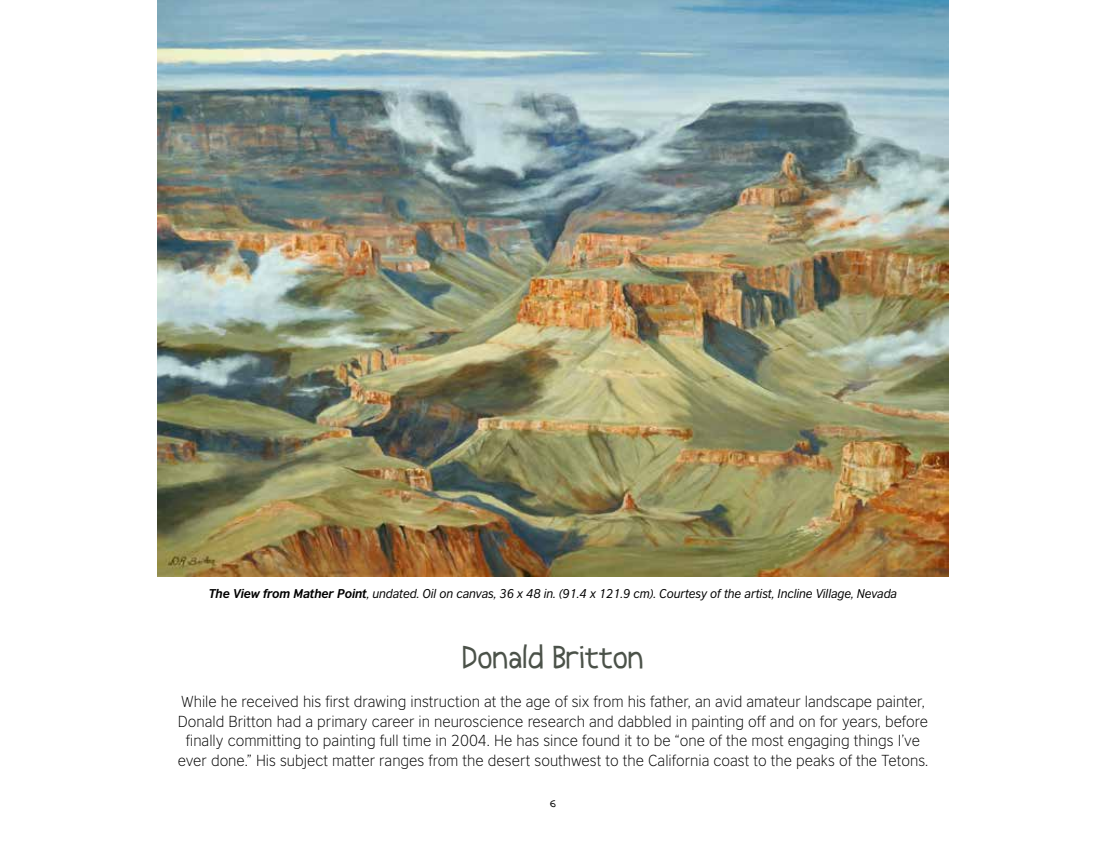
<style>
.page{position:relative;width:1106px;height:851px;background:#fff}
.page>*{position:absolute;margin:0;border:0;box-sizing:border-box;transform-origin:0 0}
.t1{font:31.5px "Abscissa";letter-spacing:.01em;color:#4b5249}
.t2{font:300 15px/19.5px "British Council Sans";color:#000;text-align:center}
.t3{font:italic 12px "British Council Sans";letter-spacing:-.01em;color:#000}
.t4{font:10.5px "Abscissa";color:#000}
.s1{font-weight:700}
</style>
<div class="page">
<img style="left:157px;top:0;width:791px;height:576px">
<p class="t3" style="left:209px;top:586px;width:690px"><span class="s1">The View from Mather Point</span>, undated. Oil on canvas, 36 x 48 in. (91.4 x 121.9 cm). Courtesy of the artist, Incline Village, Nevada</p>
<h1 class="t1" style="left:462px;top:635px;width:183px">Donald Britton</h1>
<p class="t2" style="left:178px;top:692px;width:752px">While he received his first drawing instruction at the age of six from his father, an avid amateur landscape painter, Donald Britton had a primary career in neuroscience research and dabbled in painting off and on for years, before finally committing to painting full time in 2004. He has since found it to be “one of the most engaging things I’ve ever done.” His subject matter ranges from the desert southwest to the California coast to the peaks of the Tetons.</p>
<p class="t4" style="left:550px;top:795px;width:7px">6</p>
</div>
